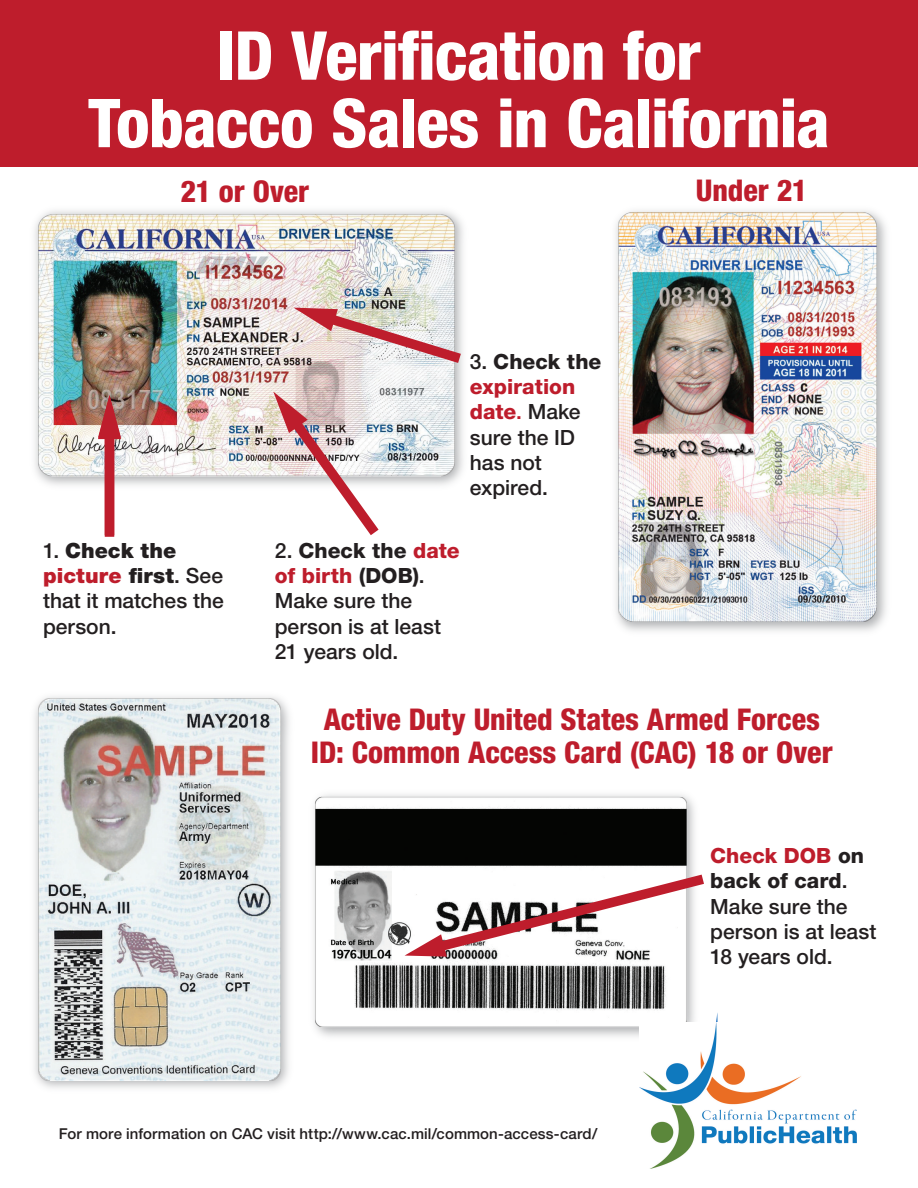
<style>
.page{position:relative;width:918px;height:1188px;background:#fff}
.page>*{position:absolute;margin:0;border:0;box-sizing:border-box;transform-origin:0 0}
.t1{font:800 condensed 67.5px/67.5px "Helvetica Neue";letter-spacing:-.01em;color:#fff;text-align:center}
.t2{font:800 condensed 30px/33px "Helvetica Neue";color:#be1d2c;text-align:center}
.t3{font:500 21px/25.2px "Helvetica Neue";color:#231f20}
.t4{font:900 21px "Helvetica Neue";letter-spacing:.005em;color:#be1d2c}
.t5{font:800 21px "Helvetica Neue";color:#231f20}
.t6{font:800 21px "Helvetica Neue";color:#be1d2c}
.t7{font:900 21px "Helvetica Neue";color:#231f20}
.t8{font:500 15px "Helvetica Neue";letter-spacing:.005em;color:#231f20}
.s1{font-weight:800}
.s2{font-weight:800;color:#be1d2c}
.s3{color:#be1d2c}
.s4{font-weight:500}
.s5{color:#231f20}
.s6{font-weight:500;color:#231f20}
</style>
<div class="page">
<div style="left:0;top:0;width:918px;height:166px;background:#be1d2c"></div>
<img style="left:38px;top:214px;width:417px;height:263px">
<svg style="left:98px;top:395px;width:23px;height:142px"></svg>
<svg style="left:273px;top:392px;width:106px;height:143px"></svg>
<svg style="left:294px;top:308px;width:167px;height:55px;background:#dabab9"></svg>
<img style="left:615px;top:210px;width:271px;height:422px">
<img style="left:618px;top:213px;width:259px;height:409px">
<img style="left:34px;top:696px;width:256px;height:392px">
<img style="left:38px;top:699px;width:243px;height:381px">
<img style="left:311px;top:792px;width:384px;height:242px">
<svg style="left:405px;top:875px;width:299px;height:82px"></svg>
<svg style="left:644px;top:1012px;width:74px;height:10px"></svg>
<img style="left:640px;top:1022px;width:217px;height:146px">
<p class="t1" style="left:88px;top:21px;width:743px">ID Verification for<br>Tobacco Sales in California</p>
<h2 class="t2" style="left:180px;top:174px;width:131px">21 or Over</h2>
<h2 class="t2" style="left:696px;top:174px;width:113px">Under 21</h2>
<p class="t3" style="left:470px;top:349px;width:133px">3. <span class="s1">Check the </span><span class="s2">expiration date</span><span class="s3">.</span> Make sure the ID has not expired.</p>
<p class="t7" style="left:43px;top:538px;width:135px"><span class="s4">1.</span> Check the</p>
<p class="t5" style="left:275px;top:538px;width:186px"><span class="s4">2.</span> Check the <span class="s3">date</span></p>
<p class="t4" style="left:43px;top:563px;width:181px">picture <span class="s5">first</span><span class="s6">. See</span></p>
<p class="t6" style="left:275px;top:563px;width:151px">of birth <span class="s5">(DOB)</span><span class="s6">.</span></p>
<p class="t3" style="left:43px;top:588px;width:182px">that it matches the</p>
<p class="t3" style="left:275px;top:588px;width:139px">Make sure the</p>
<p class="t3" style="left:43px;top:613px;width:75px">person.</p>
<p class="t3" style="left:275px;top:613px;width:168px">person is at least</p>
<p class="t3" style="left:275px;top:638px;width:125px">21 years old.</p>
<p class="t2" style="left:311px;top:703px;width:523px">Active Duty United States Armed Forces<br>ID: Common Access Card (CAC) 18 or Over</p>
<p class="t8" style="left:59px;top:1124px;width:540px">For more information on CAC visit http://www.cac.mil/common-access-card/</p>
<p class="t3" style="left:710px;top:843px;width:168px"><span class="s2">Check DOB</span> <span class="s1">on back of card</span>.<br>Make sure the person is at least<br>18 years old.</p>
</div>
